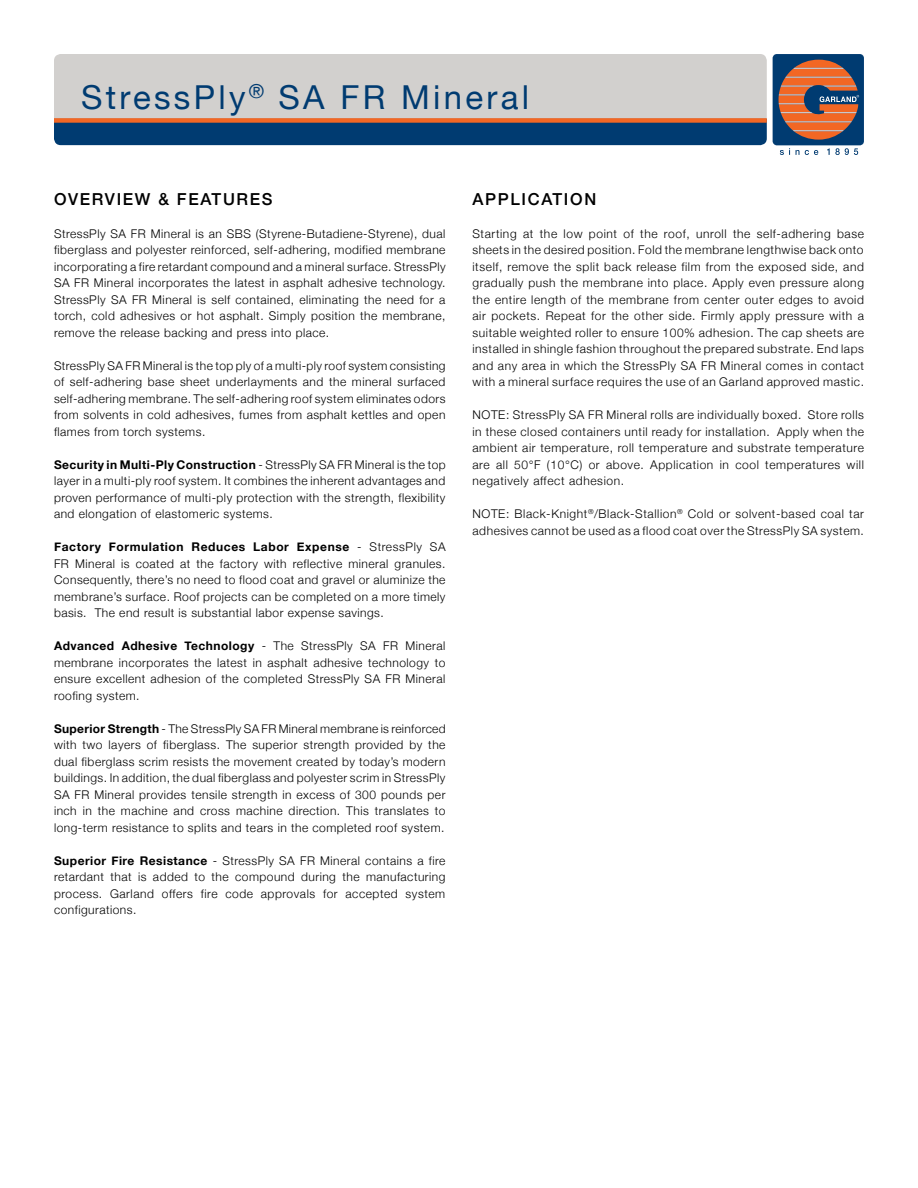
<style>
.page{position:relative;width:918px;height:1188px;background:#fff}
.page>*{position:absolute;margin:0;border:0;box-sizing:border-box;transform-origin:0 0}
.t1{font:33px "Helvetica Neue";letter-spacing:.1em;color:#003b71}
.t2{font:500 16.5px "Helvetica Neue";letter-spacing:.1em;color:#000}
.t3{font:300 12px/16.5px "Helvetica Neue";letter-spacing:.04em;color:#000;text-align:justify}
.s1{font-weight:700}
</style>
<div class="page">
<div style="left:54px;top:54px;width:713px;height:64px;background:#d2d0ce"></div>
<div style="left:54px;top:123px;width:713px;height:22px;background:#003b71"></div>
<div style="left:54px;top:118px;width:713px;height:5px;background:#f26724"></div>
<svg style="left:773px;top:54px;width:91px;height:101px;background:#7f6666"></svg>
<h1 class="t1" style="left:81px;top:74px;width:450px">StressPly<sup>®</sup> SA FR Mineral</h1>
<h2 class="t2" style="left:54px;top:186px;width:220px">OVERVIEW &amp; FEATURES</h2>
<p class="t3" style="left:54px;top:224px;width:393px">StressPly SA FR Mineral is an SBS (Styrene-Butadiene-Styrene), dual fiberglass and polyester reinforced, self-adhering, modified membrane incorporating a fire retardant compound and a mineral surface. StressPly SA FR Mineral incorporates the latest in asphalt adhesive technology.<br>StressPly SA FR Mineral is self contained, eliminating the need for a torch, cold adhesives or hot asphalt. Simply position the membrane, remove the release backing and press into place.</p>
<p class="t3" style="left:54px;top:356px;width:393px">StressPly SA FR Mineral is the top ply of a multi-ply roof system consisting of self-adhering base sheet underlayments and the mineral surfaced self-adhering membrane. The self-adhering roof system eliminates odors from solvents in cold adhesives, fumes from asphalt kettles and open flames from torch systems.</p>
<p class="t3" style="left:54px;top:455px;width:393px"><span class="s1">Security in Multi-Ply Construction</span> - StressPly SA FR Mineral is the top layer in a multi-ply roof system. It combines the inherent advantages and proven performance of multi-ply protection with the strength, flexibility and elongation of elastomeric systems.</p>
<p class="t3" style="left:54px;top:538px;width:393px"><span class="s1">Factory Formulation Reduces Labor Expense</span> - StressPly SA FR Mineral is coated at the factory with reflective mineral granules.<br>Consequently, there’s no need to flood coat and gravel or aluminize the membrane’s surface. Roof projects can be completed on a more timely basis. The end result is substantial labor expense savings.</p>
<p class="t3" style="left:54px;top:637px;width:393px"><span class="s1">Advanced Adhesive Technology</span> - The StressPly SA FR Mineral membrane incorporates the latest in asphalt adhesive technology to ensure excellent adhesion of the completed StressPly SA FR Mineral roofing system.</p>
<p class="t3" style="left:54px;top:719px;width:393px"><span class="s1">Superior Strength</span> - The StressPly SA FR Mineral membrane is reinforced with two layers of fiberglass. The superior strength provided by the dual fiberglass scrim resists the movement created by today’s modern buildings. In addition, the dual fiberglass and polyester scrim in StressPly SA FR Mineral provides tensile strength in excess of 300 pounds per inch in the machine and cross machine direction. This translates to long-term resistance to splits and tears in the completed roof system.</p>
<p class="t3" style="left:54px;top:851px;width:393px"><span class="s1">Superior Fire Resistance</span> - StressPly SA FR Mineral contains a fire retardant that is added to the compound during the manufacturing process. Garland offers fire code approvals for accepted system configurations.</p>
<h2 class="t2" style="left:472px;top:186px;width:125px">APPLICATION</h2>
<p class="t3" style="left:472px;top:224px;width:393px">Starting at the low point of the roof, unroll the self-adhering base sheets in the desired position. Fold the membrane lengthwise back onto itself, remove the split back release film from the exposed side, and gradually push the membrane into place. Apply even pressure along the entire length of the membrane from center outer edges to avoid air pockets. Repeat for the other side. Firmly apply pressure with a suitable weighted roller to ensure 100% adhesion. The cap sheets are installed in shingle fashion throughout the prepared substrate. End laps and any area in which the StressPly SA FR Mineral comes in contact with a mineral surface requires the use of an Garland approved mastic.</p>
<p class="t3" style="left:472px;top:406px;width:393px">NOTE: StressPly SA FR Mineral rolls are individually boxed. Store rolls in these closed containers until ready for installation. Apply when the ambient air temperature, roll temperature and substrate temperature are all 50°F (10°C) or above. Application in cool temperatures will negatively affect adhesion.</p>
<p class="t3" style="left:472px;top:505px;width:393px">NOTE: Black-Knight<sup>®</sup>/Black-Stallion<sup>®</sup> Cold or solvent-based coal tar adhesives cannot be used as a flood coat over the StressPly SA system.</p>
</div>
